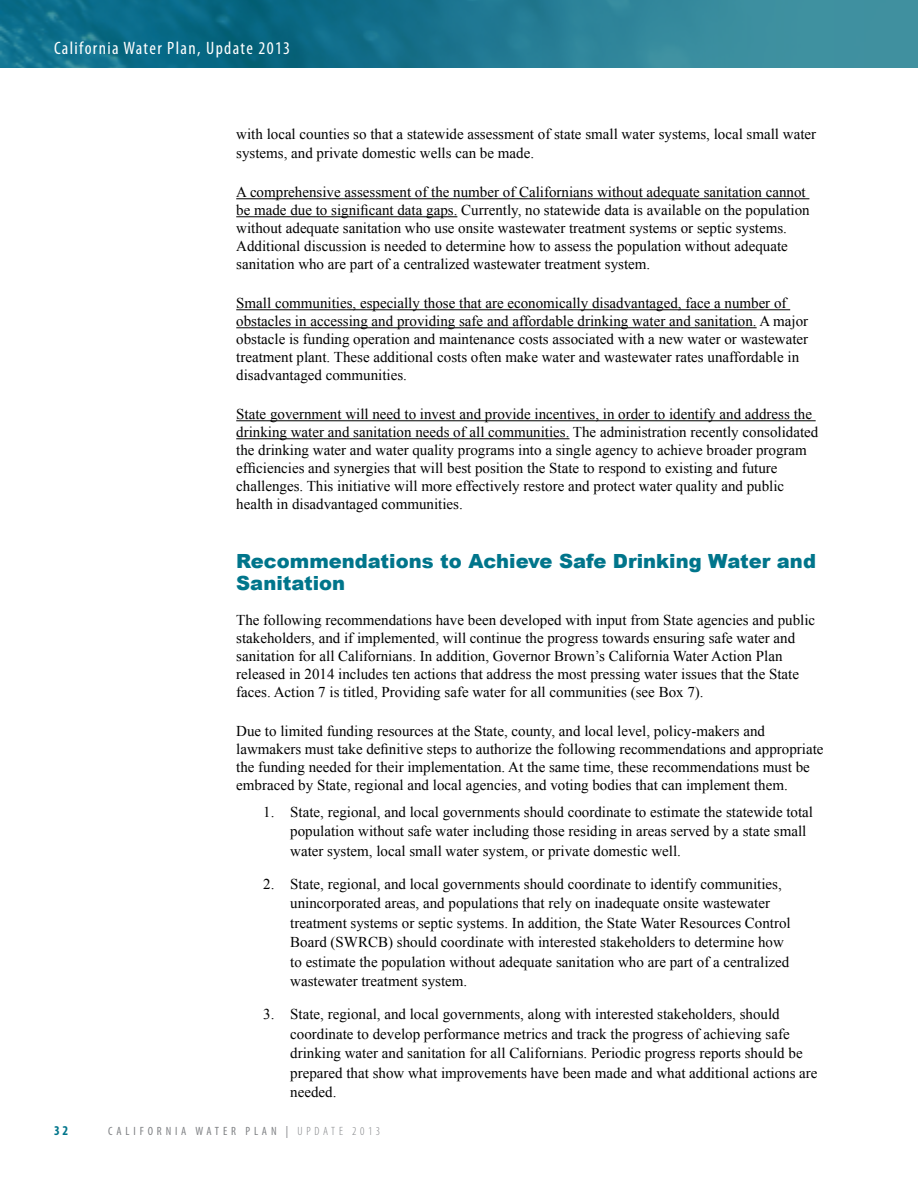
<style>
.page{position:relative;width:918px;height:1188px;background:#fff}
.page>*{position:absolute;margin:0;border:0;box-sizing:border-box;transform-origin:0 0}
.Update_2013_Heading{font:900 19.5px/21.8px "Arial";color:#00758b}
.t1{font:condensed 18px "Myriad Pro";letter-spacing:.075em;color:#fff}
.Update_2013_body_tex{font:15px/18px "Times New Roman";color:#000}
.t2{font:700 condensed 13.5px "Myriad Pro";color:#00758b}
.t3{font:condensed 12px "Myriad Pro";letter-spacing:.32em;color:#808285}
.s1{font-weight:300}
</style>
<div class="page">
<svg style="left:0;top:0;width:918px;height:68px;background:#207a91"></svg>
<hr style="left:236px;top:198px;width:573px;height:1px;background:#000">
<hr style="left:236px;top:216px;width:221px;height:1px;background:#000">
<hr style="left:236px;top:309px;width:554px;height:1px;background:#000">
<hr style="left:236px;top:327px;width:521px;height:1px;background:#000">
<hr style="left:236px;top:420px;width:580px;height:1px;background:#000">
<hr style="left:236px;top:438px;width:334px;height:1px;background:#000">
<p class="t1" style="left:54px;top:38px;width:238px">California Water Plan, Update 2013</p>
<p class="Update_2013_body_tex" style="left:236px;top:124px;width:581px;line-height:19.5px">with local counties so that a statewide assessment of state small water systems, local small water systems, and private domestic wells can be made.</p>
<p class="Update_2013_body_tex" style="left:236px;top:183px;width:575px">A comprehensive assessment of the number of Californians without adequate sanitation cannot be made due to significant data gaps. Currently, no statewide data is available on the population without adequate sanitation who use onsite wastewater treatment systems or septic systems.<br>Additional discussion is needed to determine how to assess the population without adequate sanitation who are part of a centralized wastewater treatment system.</p>
<p class="Update_2013_body_tex" style="left:236px;top:294px;width:574px">Small communities, especially those that are economically disadvantaged, face a number of obstacles in accessing and providing safe and affordable drinking water and sanitation. A major obstacle is funding operation and maintenance costs associated with a new water or wastewater treatment plant. These additional costs often make water and wastewater rates unaffordable in disadvantaged communities.</p>
<p class="Update_2013_body_tex" style="left:236px;top:405px;width:584px">State government will need to invest and provide incentives, in order to identify and address the drinking water and sanitation needs of all communities. The administration recently consolidated the drinking water and water quality programs into a single agency to achieve broader program efficiencies and synergies that will best position the State to respond to existing and future challenges. This initiative will more effectively restore and protect water quality and public health in disadvantaged communities.</p>
<p class="t2" style="left:54px;top:1123px;width:16px">32</p>
<p class="Update_2013_Heading" style="left:236px;top:550px;width:581px">Recommendations to Achieve Safe Drinking Water and<br>Sanitation</p>
<p class="Update_2013_body_tex" style="left:236px;top:611px;width:581px">The following recommendations have been developed with input from State agencies and public stakeholders, and if implemented, will continue the progress towards ensuring safe water and sanitation for all Californians. In addition, Governor Brown’s California Water Action Plan released in 2014 includes ten actions that address the most pressing water issues that the State faces. Action 7 is titled, Providing safe water for all communities (see Box 7).</p>
<p class="Update_2013_body_tex" style="left:236px;top:722px;width:589px">Due to limited funding resources at the State, county, and local level, policy-makers and lawmakers must take definitive steps to authorize the following recommendations and appropriate the funding needed for their implementation. At the same time, these recommendations must be embraced by State, regional and local agencies, and voting bodies that can implement them.</p>
<p class="Update_2013_body_tex" style="left:290px;top:802px;width:524px;line-height:19.5px;text-indent:-27px">1. State, regional, and local governments should coordinate to estimate the statewide total population without safe water including those residing in areas served by a state small water system, local small water system, or private domestic well.</p>
<p class="Update_2013_body_tex" style="left:290px;top:874px;width:502px;line-height:19.5px;text-indent:-27px">2. State, regional, and local governments should coordinate to identify communities, unincorporated areas, and populations that rely on inadequate onsite wastewater treatment systems or septic systems. In addition, the State Water Resources Control Board (SWRCB) should coordinate with interested stakeholders to determine how to estimate the population without adequate sanitation who are part of a centralized wastewater treatment system.</p>
<p class="Update_2013_body_tex" style="left:290px;top:1004px;width:529px;line-height:19.5px;text-indent:-27px">3. State, regional, and local governments, along with interested stakeholders, should coordinate to develop performance metrics and track the progress of achieving safe drinking water and sanitation for all Californians. Periodic progress reports should be prepared that show what improvements have been made and what additional actions are needed.</p>
<p class="t3" style="left:108px;top:1125px;width:274px">CALIFORNIA WATER PLAN | <span class="s1">UPDATE 2013</span></p>
</div>
